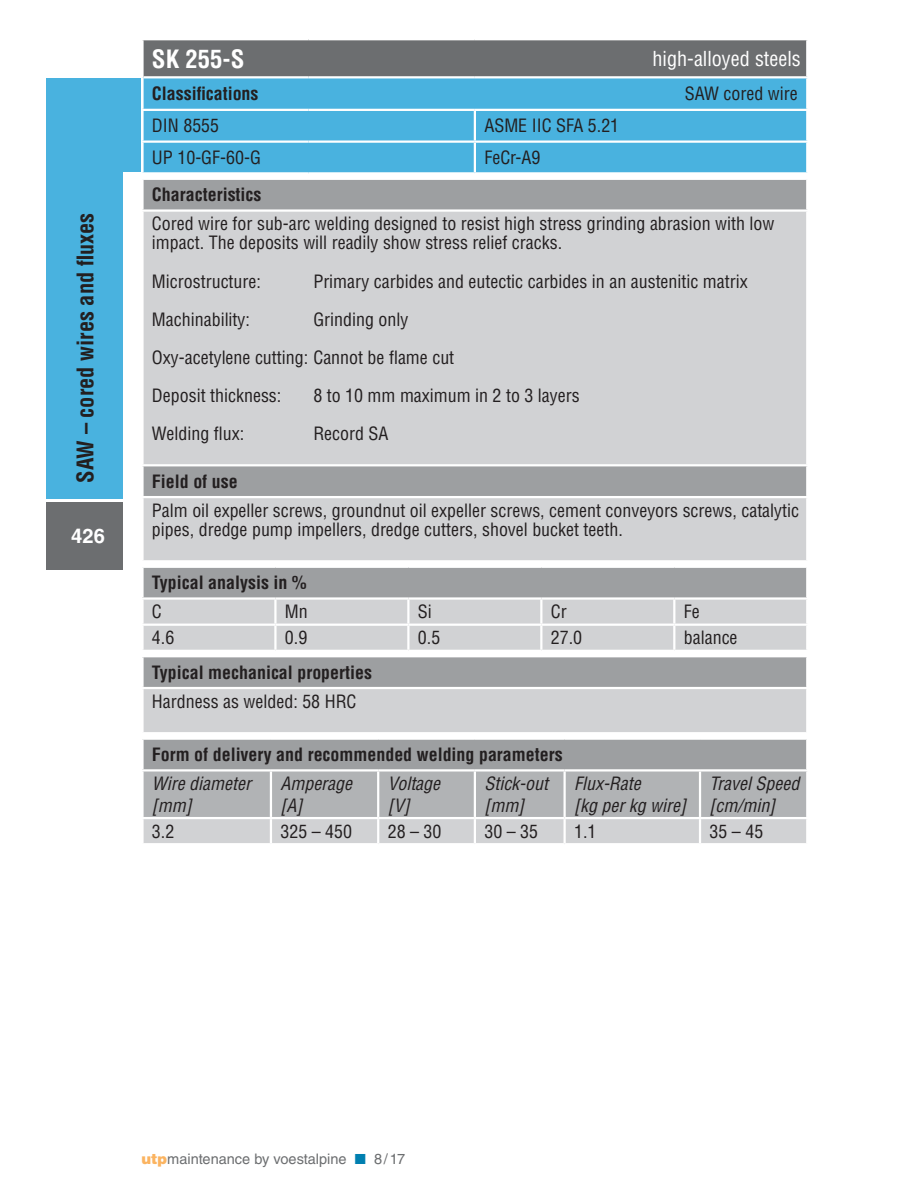
<style>
.page{position:relative;width:918px;height:1188px;background:#fff}
.page>*{position:absolute;margin:0;border:0;box-sizing:border-box;transform-origin:0 0}
.t1{font:700 condensed 24.6px "Helvetica LT Std";color:#fff}
.t2{font:700 condensed 22.35px "Helvetica LT Std";color:#231f20}
.t3{font:condensed 20.1px "Helvetica LT Std";color:#fff}
.t4{font:700 20.1px "Helvetica LT Std";color:#fff}
.t5{font:condensed 18px/19px "Helvetica LT Std";color:#231f20}
.t6{font:700 condensed 18px "Helvetica LT Std";color:#231f20}
.t7{font:italic condensed 18px/21.5px "Helvetica LT Std";color:#231f20}
.t8{font:14.55px "Helvetica LT Std";color:#6c6e70}
.s1{font-weight:900;color:#fbb461}
</style>
<div class="page">
<div style="left:46px;top:79px;width:94px;height:93px;background:#49b2df"></div>
<div style="left:144px;top:40px;width:662px;height:36px;background:#6c6e70"></div>
<div style="left:144px;top:78px;width:662px;height:94px;background:#49b2df"></div>
<hr style="left:141px;top:109px;width:168px;height:2px;background:#fff">
<hr style="left:309px;top:109px;width:166px;height:2px;background:#fff">
<hr style="left:475px;top:109px;width:333px;height:2px;background:#fff">
<hr style="left:474px;top:111px;width:2px;height:29px;background:#fff">
<hr style="left:141px;top:140px;width:168px;height:3px;background:#fff">
<hr style="left:309px;top:140px;width:166px;height:3px;background:#fff">
<hr style="left:475px;top:140px;width:333px;height:3px;background:#fff">
<hr style="left:474px;top:143px;width:2px;height:29px;background:#fff">
<div style="left:144px;top:180px;width:662px;height:29px;background:#9d9fa1"></div>
<svg style="left:144px;top:212px;width:662px;height:348px;background:#cccdcf"></svg>
<hr style="left:141px;top:464px;width:667px;height:2px;background:#fff">
<hr style="left:141px;top:496px;width:667px;height:2px;background:#fff">
<div style="left:142px;top:567px;width:665px;height:32px;background:#9d9fa1"></div>
<div style="left:144px;top:600px;width:662px;height:50px;background:#d1d2d4"></div>
<hr style="left:274px;top:600px;width:3px;height:24px;background:#fff">
<hr style="left:806px;top:568px;width:2px;height:29px;background:#fff">
<hr style="left:407px;top:600px;width:3px;height:24px;background:#fff">
<hr style="left:274px;top:626px;width:3px;height:24px;background:#fff">
<hr style="left:407px;top:626px;width:3px;height:24px;background:#fff">
<hr style="left:540px;top:626px;width:2px;height:24px;background:#fff">
<hr style="left:673px;top:626px;width:2px;height:24px;background:#fff">
<hr style="left:540px;top:600px;width:2px;height:24px;background:#fff">
<hr style="left:673px;top:600px;width:2px;height:24px;background:#fff">
<hr style="left:141px;top:566px;width:134px;height:2px;background:#fff">
<hr style="left:141px;top:568px;width:3px;height:29px;background:#fff">
<hr style="left:275px;top:566px;width:133px;height:2px;background:#fff">
<hr style="left:408px;top:566px;width:133px;height:2px;background:#fff">
<hr style="left:541px;top:566px;width:133px;height:2px;background:#fff">
<hr style="left:674px;top:566px;width:134px;height:2px;background:#fff">
<hr style="left:141px;top:597px;width:134px;height:3px;background:#fff">
<hr style="left:275px;top:597px;width:133px;height:3px;background:#fff">
<hr style="left:408px;top:597px;width:133px;height:3px;background:#fff">
<hr style="left:541px;top:597px;width:133px;height:3px;background:#fff">
<hr style="left:674px;top:597px;width:134px;height:3px;background:#fff">
<hr style="left:141px;top:624px;width:134px;height:2px;background:#fff">
<hr style="left:275px;top:624px;width:133px;height:2px;background:#fff">
<hr style="left:408px;top:624px;width:133px;height:2px;background:#fff">
<hr style="left:541px;top:624px;width:133px;height:2px;background:#fff">
<hr style="left:674px;top:624px;width:134px;height:2px;background:#fff">
<div style="left:142px;top:656px;width:665px;height:32px;background:#9d9fa1"></div>
<div style="left:142px;top:688px;width:665px;height:45px;background:#d1d2d4"></div>
<hr style="left:806px;top:657px;width:2px;height:30px;background:#fff">
<hr style="left:806px;top:689px;width:2px;height:43px;background:#fff">
<hr style="left:141px;top:655px;width:667px;height:2px;background:#fff">
<hr style="left:141px;top:657px;width:3px;height:30px;background:#fff">
<hr style="left:141px;top:687px;width:667px;height:2px;background:#fff">
<hr style="left:141px;top:689px;width:3px;height:43px;background:#fff">
<hr style="left:141px;top:732px;width:667px;height:2px;background:#fff">
<div style="left:142px;top:739px;width:665px;height:31px;background:#9d9fa1"></div>
<svg style="left:144px;top:772px;width:662px;height:71px;background:#bcbec0"></svg>
<hr style="left:270px;top:819px;width:2px;height:24px;background:#fff">
<hr style="left:377px;top:819px;width:2px;height:24px;background:#fff">
<hr style="left:270px;top:772px;width:2px;height:45px;background:#fff">
<hr style="left:141px;top:738px;width:130px;height:2px;background:#fff">
<hr style="left:141px;top:740px;width:3px;height:29px;background:#fff">
<hr style="left:271px;top:738px;width:107px;height:2px;background:#fff">
<hr style="left:378px;top:738px;width:97px;height:2px;background:#fff">
<hr style="left:475px;top:738px;width:90px;height:2px;background:#fff">
<hr style="left:565px;top:738px;width:135px;height:2px;background:#fff">
<hr style="left:700px;top:738px;width:108px;height:2px;background:#fff">
<hr style="left:474px;top:772px;width:2px;height:45px;background:#fff">
<hr style="left:563px;top:772px;width:3px;height:45px;background:#fff">
<hr style="left:141px;top:769px;width:130px;height:3px;background:#fff">
<hr style="left:271px;top:769px;width:107px;height:3px;background:#fff">
<hr style="left:378px;top:769px;width:97px;height:3px;background:#fff">
<hr style="left:475px;top:769px;width:90px;height:3px;background:#fff">
<hr style="left:565px;top:769px;width:135px;height:3px;background:#fff">
<hr style="left:700px;top:769px;width:108px;height:3px;background:#fff">
<hr style="left:806px;top:740px;width:2px;height:29px;background:#fff">
<hr style="left:377px;top:772px;width:2px;height:45px;background:#fff">
<hr style="left:141px;top:817px;width:130px;height:2px;background:#fff">
<hr style="left:271px;top:817px;width:107px;height:2px;background:#fff">
<hr style="left:378px;top:817px;width:97px;height:2px;background:#fff">
<hr style="left:475px;top:817px;width:90px;height:2px;background:#fff">
<hr style="left:474px;top:819px;width:2px;height:24px;background:#fff">
<hr style="left:565px;top:817px;width:135px;height:2px;background:#fff">
<hr style="left:563px;top:819px;width:3px;height:24px;background:#fff">
<hr style="left:700px;top:817px;width:108px;height:2px;background:#fff">
<hr style="left:699px;top:819px;width:2px;height:24px;background:#fff">
<hr style="left:699px;top:772px;width:2px;height:45px;background:#fff">
<div style="left:46px;top:502px;width:76px;height:68px;background:#6c6e70"></div>
<div style="left:46px;top:79px;width:76px;height:420px;background:#49b2df"></div>
<p class="t2" style="left:76px;top:483px;width:271px;rotate:-90deg">SAW – cored wires and fluxes</p>
<p class="t4" style="left:71px;top:524px;width:35px">426</p>
<h1 class="t1" style="left:152px;top:49px;width:94px">SK 255-S</h1>
<p class="t3" style="left:653px;top:50px;width:150px">high-alloyed steels</p>
<p class="t6" style="left:152px;top:86px;width:108px">Classifications</p>
<p class="t5" style="left:685px;top:86px;width:114px">SAW cored wire</p>
<p class="t5" style="left:152px;top:118px;width:69px">DIN 8555</p>
<p class="t5" style="left:484px;top:118px;width:136px">ASME IIC SFA 5.21</p>
<p class="t5" style="left:152px;top:150px;width:111px">UP 10-GF-60-G</p>
<p class="t5" style="left:484px;top:150px;width:58px">FeCr-A9</p>
<p class="t6" style="left:152px;top:188px;width:111px">Characteristics</p>
<p class="t5" style="left:152px;top:216px;width:624px">Cored wire for sub-arc welding designed to resist high stress grinding abrasion with low impact. The deposits will readily show stress relief cracks.</p>
<p class="t5" style="left:152px;top:273px;width:111px">Microstructure:</p>
<p class="t5" style="left:313px;top:273px;width:436px">Primary carbides and eutectic carbides in an austenitic matrix</p>
<p class="t5" style="left:152px;top:311px;width:100px">Machinability:</p>
<p class="t5" style="left:152px;top:301px;width:304px;line-height:38.1px;text-indent:161px">Grinding only<br>Oxy-acetylene cutting: Cannot be flame cut<br>Deposit thickness:</p>
<p class="t5" style="left:313px;top:387px;width:268px">8 to 10 mm maximum in 2 to 3 layers</p>
<p class="t5" style="left:152px;top:425px;width:94px">Welding flux:</p>
<p class="t5" style="left:313px;top:425px;width:77px">Record SA</p>
<p class="t6" style="left:152px;top:474px;width:87px">Field of use</p>
<p class="t5" style="left:152px;top:502px;width:649px">Palm oil expeller screws, groundnut oil expeller screws, cement conveyors screws, catalytic pipes, dredge pump impellers, dredge cutters, shovel bucket teeth.</p>
<p class="t6" style="left:152px;top:576px;width:156px">Typical analysis in %</p>
<p class="t5" style="left:152px;top:604px;width:11px">C</p>
<p class="t5" style="left:285px;top:604px;width:24px">Mn</p>
<p class="t5" style="left:418px;top:604px;width:15px">Si</p>
<p class="t5" style="left:551px;top:604px;width:17px">Cr</p>
<p class="t5" style="left:684px;top:604px;width:17px">Fe</p>
<p class="t5" style="left:152px;top:630px;width:24px">4.6</p>
<p class="t5" style="left:285px;top:630px;width:24px">0.9</p>
<p class="t5" style="left:418px;top:630px;width:24px">0.5</p>
<p class="t5" style="left:551px;top:630px;width:33px">27.0</p>
<p class="t5" style="left:684px;top:630px;width:55px">balance</p>
<p class="t6" style="left:152px;top:665px;width:222px">Typical mechanical properties</p>
<p class="t5" style="left:152px;top:693px;width:206px">Hardness as welded: 58 HRC</p>
<p class="t6" style="left:152px;top:747px;width:412px">Form of delivery and recommended welding parameters</p>
<p class="t7" style="left:152px;top:774px;width:101px">Wire diameter [mm]</p>
<p class="t7" style="left:280px;top:774px;width:73px">Amperage [A]</p>
<p class="t7" style="left:388px;top:774px;width:54px">Voltage [V]</p>
<p class="t7" style="left:484px;top:774px;width:65px">Stick-out [mm]</p>
<p class="t7" style="left:574px;top:774px;width:114px">Flux-Rate<br>[kg per kg wire]</p>
<p class="t7" style="left:710px;top:774px;width:91px">Travel Speed [cm/min]</p>
<p class="t5" style="left:152px;top:823px;width:24px">3.2</p>
<p class="t5" style="left:280px;top:823px;width:73px">325 – 450</p>
<p class="t5" style="left:388px;top:823px;width:55px">28 – 30</p>
<p class="t5" style="left:484px;top:823px;width:55px">30 – 35</p>
<p class="t5" style="left:574px;top:823px;width:24px">1.1</p>
<p class="t5" style="left:710px;top:823px;width:55px">35 – 45</p>
<p class="t8" style="left:141px;top:1153px;width:207px"><span class="s1">utp</span>maintenance by voestalpine</p>
<p class="t8" style="left:374px;top:1153px;width:33px">8 / 17</p>
</div>
